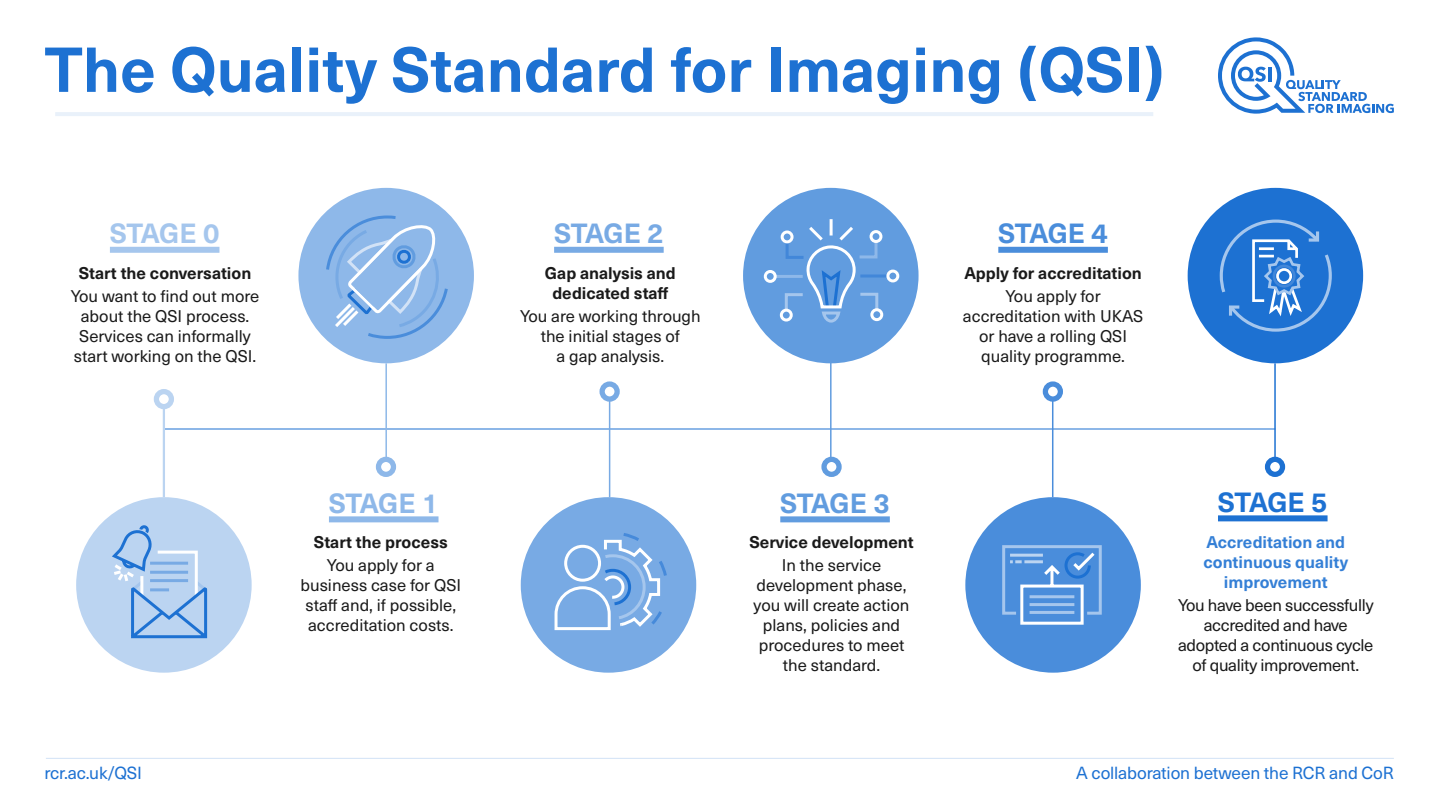
<style>
.page{position:relative;width:1440px;height:810px;background:#fff}
.page>*{position:absolute;margin:0;border:0;box-sizing:border-box;transform-origin:0 0}
.t1{font:700 62.25px "Neue Haas Unica Pro";color:#1d71d2}
.t2{font:700 27.3px "Neue Haas Unica Pro";letter-spacing:-.025em;color:#a5c6ed}
.t3{font:700 27.3px "Neue Haas Unica Pro";letter-spacing:-.025em;color:#8eb8e9}
.t4{font:700 27.3px "Neue Haas Unica Pro";letter-spacing:-.025em;color:#78aae4}
.t5{font:700 27.3px "Neue Haas Unica Pro";letter-spacing:-.025em;color:#619cdf}
.t6{font:700 27.3px "Neue Haas Unica Pro";letter-spacing:-.025em;color:#4a8ddb}
.t7{font:700 27.3px "Neue Haas Unica Pro";letter-spacing:-.025em;color:#1d71d2}
.t8{font:17.25px "Neue Haas Unica Pro";letter-spacing:-.01em;color:#1d71d2}
.t9{font:16.65px/20px "Neue Haas Unica Pro";color:#1a1a1a;text-align:center}
.t10{font:700 16.65px/20px "Neue Haas Unica Pro";color:#1a1a1a;text-align:center}
.t11{font:16.65px/20px "Neue Haas Unica Pro";letter-spacing:-.02em;color:#1a1a1a;text-align:center}
.t12{font:700 16.65px/20px "Neue Haas Unica Pro";color:#347fd6;text-align:center}
</style>
<div class="page">
<div style="left:76px;top:497px;width:176px;height:176px;background:#bbd4f1;border-radius:50%"></div>
<div style="left:298px;top:188px;width:176px;height:175px;background:#8eb8e9;border-radius:50%"></div>
<div style="left:521px;top:497px;width:175px;height:176px;background:#78aae4;border-radius:50%"></div>
<div style="left:743px;top:188px;width:176px;height:175px;background:#619cdf;border-radius:50%"></div>
<div style="left:965px;top:497px;width:176px;height:176px;background:#4a8ddb;border-radius:50%"></div>
<div style="left:1188px;top:188px;width:175px;height:175px;background:#1d71d2;border-radius:50%"></div>
<hr style="left:164px;top:429px;width:1111px;height:1px;background:#1d71d2">
<hr style="left:46px;top:758px;width:1348px;height:1px;background:#d2e2f6">
<hr style="left:163px;top:392px;width:2px;height:105px;background:#bbd4f1">
<hr style="left:385px;top:363px;width:2px;height:113px;background:#8eb8e9">
<hr style="left:609px;top:392px;width:1px;height:105px;background:#78aae4">
<hr style="left:830px;top:363px;width:2px;height:104px;background:#619cdf">
<hr style="left:1274px;top:363px;width:2px;height:113px;background:#1d71d2">
<hr style="left:1052px;top:392px;width:1px;height:105px;background:#4a8ddb">
<div style="left:110px;top:247px;width:109px;height:6px;background:#a5c6ed"></div>
<div style="left:329px;top:516px;width:110px;height:6px;background:#8eb8e9"></div>
<div style="left:554px;top:247px;width:110px;height:6px;background:#78aae4"></div>
<div style="left:780px;top:516px;width:110px;height:6px;background:#619cdf"></div>
<div style="left:998px;top:247px;width:110px;height:6px;background:#4a8ddb"></div>
<div style="left:1218px;top:515px;width:110px;height:6px;background:#1d71d2"></div>
<hr style="left:55px;top:112px;width:1098px;height:4px;background:#e9f1fa">
<div style="left:156px;top:392px;width:15px;height:15px;background:#fff;border-radius:50%"></div>
<div style="left:154px;top:389px;width:20px;height:20px;border:5px solid #bbd4f1;border-radius:50%"></div>
<div style="left:378px;top:459px;width:15px;height:15px;background:#fff;border-radius:50%"></div>
<div style="left:376px;top:457px;width:20px;height:20px;border:5px solid #8eb8e9;border-radius:50%"></div>
<svg style="left:824px;top:459px;width:15px;height:15px"></svg>
<div style="left:821px;top:457px;width:21px;height:20px;border:5px solid #619cdf;border-radius:50%"></div>
<svg style="left:1045px;top:384px;width:15px;height:15px"></svg>
<div style="left:1043px;top:381px;width:20px;height:21px;border:5px solid #4a8ddb;border-radius:50%"></div>
<div style="left:1268px;top:459px;width:15px;height:15px;background:#fff;border-radius:50%"></div>
<div style="left:1265px;top:457px;width:20px;height:20px;border:5px solid #1d71d2;border-radius:50%"></div>
<svg style="left:602px;top:384px;width:15px;height:15px"></svg>
<div style="left:600px;top:381px;width:20px;height:21px;border:5px solid #78aae4;border-radius:50%"></div>
<svg style="left:324px;top:214px;width:126px;height:126px"></svg>
<svg style="left:1218px;top:37px;width:176px;height:77px"></svg>
<svg style="left:554px;top:533px;width:113px;height:98px"></svg>
<svg style="left:762px;top:216px;width:139px;height:107px"></svg>
<div style="left:780px;top:309px;width:13px;height:13px;border:3px solid #fff;border-radius:50%"></div>
<svg style="left:1002px;top:545px;width:100px;height:80px"></svg>
<svg style="left:1219px;top:219px;width:113px;height:113px"></svg>
<svg style="left:112px;top:525px;width:96px;height:114px"></svg>
<h1 class="t1" style="left:44px;top:32px;width:1121px">The Quality Standard for Imaging (QSI)</h1>
<h2 class="t2" style="left:110px;top:217px;width:111px">STAGE 0</h2>
<p class="t10" style="left:79px;top:263px;width:174px">Start the conversation</p>
<p class="t9" style="left:71px;top:286px;width:190px">You want to find out more about the QSI process.<br>Services can informally start working on the QSI.</p>
<h2 class="t3" style="left:329px;top:486px;width:111px">STAGE 1</h2>
<p class="t10" style="left:314px;top:533px;width:135px">Start the process</p>
<p class="t9" style="left:301px;top:556px;width:162px">You apply for a business case for QSI staff and, if possible, accreditation costs.</p>
<h2 class="t4" style="left:554px;top:217px;width:111px">STAGE 2</h2>
<p class="t10" style="left:545px;top:263px;width:132px">Gap analysis and dedicated staff</p>
<p class="t9" style="left:520px;top:306px;width:182px">You are working through the initial stages of<br>a gap analysis.</p>
<h2 class="t6" style="left:998px;top:217px;width:111px">STAGE 4</h2>
<p class="t10" style="left:964px;top:263px;width:179px">Apply for accreditation</p>
<p class="t9" style="left:963px;top:286px;width:182px">You apply for accreditation with UKAS or have a rolling QSI quality programme.</p>
<h2 class="t5" style="left:780px;top:486px;width:111px">STAGE 3</h2>
<p class="t10" style="left:749px;top:533px;width:166px">Service development</p>
<p class="t9" style="left:754px;top:556px;width:157px">In the service development phase, you will create action plans, policies and procedures to meet the standard.</p>
<h2 class="t7" style="left:1218px;top:485px;width:111px">STAGE 5</h2>
<p class="t12" style="left:1204px;top:533px;width:146px">Accreditation and continuous quality improvement</p>
<p class="t11" style="left:1178px;top:596px;width:197px">You have been successfully accredited and have adopted a continuous cycle of quality improvement.</p>
<p class="t8" style="left:44px;top:762px;width:99px">rcr.ac.uk/QSI</p>
<p class="t8" style="left:1076px;top:762px;width:319px">A collaboration between the RCR and CoR</p>
</div>
